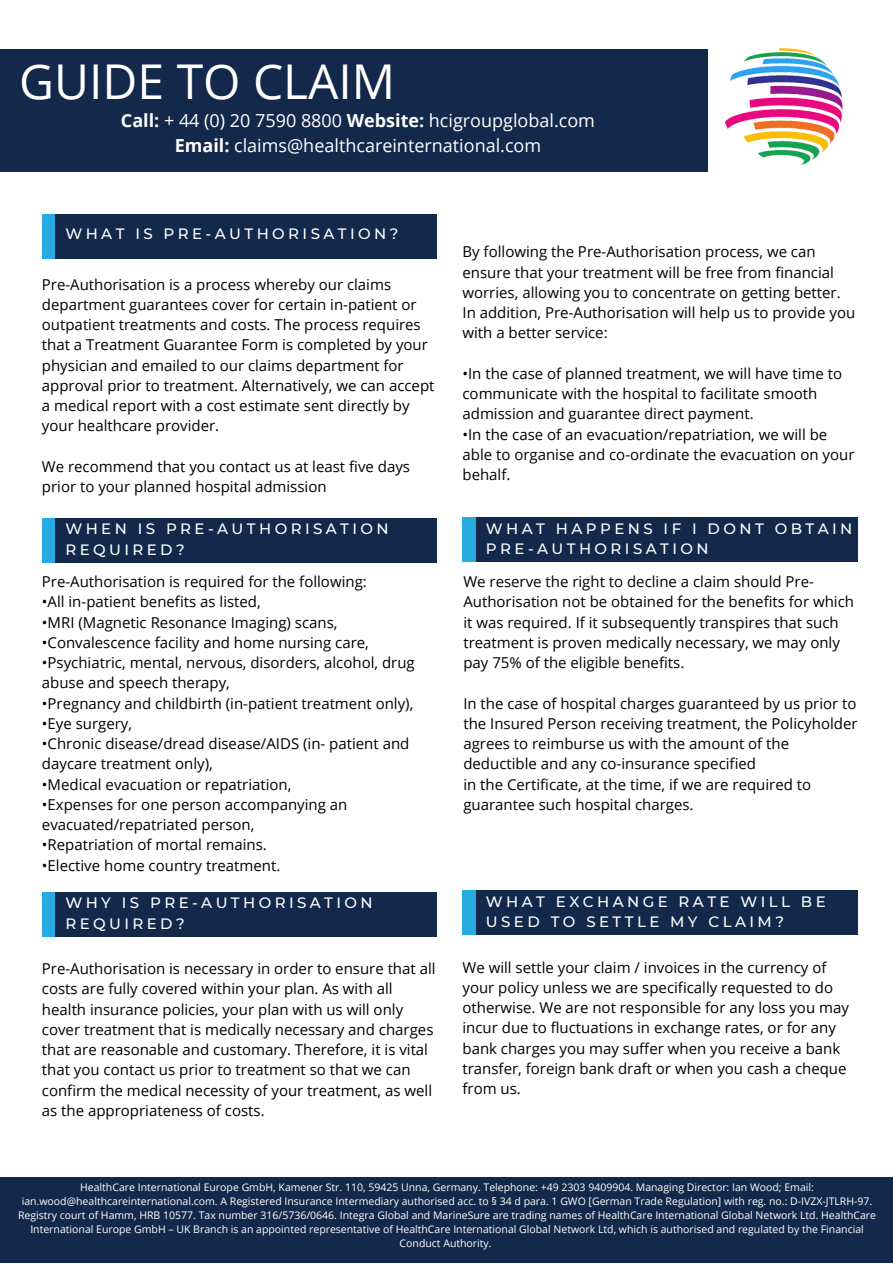
<style>
.page{position:relative;width:893px;height:1264px;background:#fff}
.page>*{position:absolute;margin:0;border:0;box-sizing:border-box;transform-origin:0 0}
.t1{font:48px "Open Sans";color:#fff}
.t2{font:18px/24.8px "Open Sans";color:#fff;text-align:center}
.t3{font:15px/20.2px "Open Sans";color:#000}
.t4{font:500 15px/20.2px "Montserrat";letter-spacing:.23em;color:#fff}
.t5{font:10.5px/14px "Open Sans";color:#fff;text-align:center}
.s1{font-weight:700}
</style>
<div class="page">
<div style="left:0;top:49px;width:707px;height:122px;background:#13294b"></div>
<img style="left:725px;top:49px;width:118px;height:116px">
<div style="left:42px;top:214px;width:30px;height:45px;background:#25aae1"></div>
<div style="left:55px;top:214px;width:382px;height:45px;background:#13294b"></div>
<div style="left:42px;top:518px;width:30px;height:44px;background:#25aae1"></div>
<div style="left:55px;top:518px;width:382px;height:44px;background:#13294b"></div>
<div style="left:42px;top:891px;width:30px;height:45px;background:#25aae1"></div>
<div style="left:55px;top:891px;width:382px;height:45px;background:#13294b"></div>
<div style="left:462px;top:517px;width:30px;height:44px;background:#25aae1"></div>
<div style="left:475px;top:517px;width:382px;height:44px;background:#13294b"></div>
<div style="left:462px;top:890px;width:30px;height:44px;background:#25aae1"></div>
<div style="left:475px;top:890px;width:382px;height:44px;background:#13294b"></div>
<div style="left:0;top:1177px;width:892px;height:85px;background:#13294b"></div>
<h1 class="t1" style="left:19px;top:49px;width:377px">GUIDE TO CLAIM</h1>
<p class="t2" style="left:121px;top:108px;width:475px"><span class="s1">Call:</span> + 44 (0) 20 7590 8800 <span class="s1">Website:</span> hcigroupglobal.com<br><span class="s1">Email:</span> claims@healthcareinternational.com</p>
<p class="t4" style="left:65px;top:223px;width:334px">WHAT IS PRE-AUTHORISATION?</p>
<p class="t3" style="left:42px;top:274px;width:394px">Pre-Authorisation is a process whereby our claims department guarantees cover for certain in-patient or outpatient treatments and costs. The process requires that a Treatment Guarantee Form is completed by your physician and emailed to our claims department for approval prior to treatment. Alternatively, we can accept a medical report with a cost estimate sent directly by your healthcare provider.</p>
<p class="t3" style="left:42px;top:456px;width:369px">We recommend that you contact us at least five days prior to your planned hospital admission</p>
<p class="t4" style="left:65px;top:518px;width:325px">WHEN IS PRE-AUTHORISATION<br>REQUIRED?</p>
<p class="t3" style="left:42px;top:571px;width:326px">Pre-Authorisation is required for the following:</p>
<p class="t3" style="left:42px;top:591px;width:220px">•All in-patient benefits as listed,</p>
<p class="t3" style="left:42px;top:611px;width:297px">•MRI (Magnetic Resonance Imaging) scans,</p>
<p class="t3" style="left:42px;top:632px;width:328px">•Convalescence facility and home nursing care,</p>
<p class="t3" style="left:42px;top:652px;width:374px">•Psychiatric, mental, nervous, disorders, alcohol, drug abuse and speech therapy,</p>
<p class="t3" style="left:42px;top:692px;width:373px">•Pregnancy and childbirth (in-patient treatment only),</p>
<p class="t3" style="left:42px;top:713px;width:92px">•Eye surgery,</p>
<p class="t3" style="left:42px;top:733px;width:369px">•Chronic disease/dread disease/AIDS (in- patient and daycare treatment only),</p>
<p class="t3" style="left:42px;top:773px;width:251px">•Medical evacuation or repatriation,</p>
<p class="t3" style="left:42px;top:794px;width:307px">•Expenses for one person accompanying an evacuated/repatriated person,</p>
<p class="t3" style="left:42px;top:834px;width:226px">•Repatriation of mortal remains.</p>
<p class="t3" style="left:42px;top:854px;width:240px">•Elective home country treatment.</p>
<p class="t4" style="left:65px;top:892px;width:309px">WHY IS PRE-AUTHORISATION<br>REQUIRED?</p>
<p class="t3" style="left:42px;top:958px;width:395px">Pre-Authorisation is necessary in order to ensure that all costs are fully covered within your plan. As with all health insurance policies, your plan with us will only cover treatment that is medically necessary and charges that are reasonable and customary. Therefore, it is vital that you contact us prior to treatment so that we can confirm the medical necessity of your treatment, as well as the appropriateness of costs.</p>
<p class="t3" style="left:462px;top:241px;width:394px">By following the Pre-Authorisation process, we can ensure that your treatment will be free from financial worries, allowing you to concentrate on getting better.<br>In addition, Pre-Authorisation will help us to provide you with a better service:</p>
<p class="t3" style="left:462px;top:363px;width:381px">•In the case of planned treatment, we will have time to communicate with the hospital to facilitate smooth admission and guarantee direct payment.</p>
<p class="t3" style="left:462px;top:423px;width:393px">•In the case of an evacuation/repatriation, we will be able to organise and co-ordinate the evacuation on your behalf.</p>
<p class="t4" style="left:486px;top:518px;width:368px">WHAT HAPPENS IF I DONT OBTAIN<br>PRE-AUTHORISATION</p>
<p class="t3" style="left:463px;top:571px;width:392px">We reserve the right to decline a claim should Pre-Authorisation not be obtained for the benefits for which it was required. If it subsequently transpires that such treatment is proven medically necessary, we may only pay 75% of the eligible benefits.</p>
<p class="t3" style="left:463px;top:692px;width:396px">In the case of hospital charges guaranteed by us prior to the Insured Person receiving treatment, the Policyholder agrees to reimburse us with the amount of the deductible and any co-insurance specified<br>in the Certificate, at the time, if we are required to guarantee such hospital charges.</p>
<p class="t4" style="left:486px;top:890px;width:341px">WHAT EXCHANGE RATE WILL BE<br>USED TO SETTLE MY CLAIM?</p>
<p class="t3" style="left:462px;top:956px;width:388px">We will settle your claim / invoices in the currency of your policy unless we are specifically requested to do otherwise. We are not responsible for any loss you may incur due to fluctuations in exchange rates, or for any bank charges you may suffer when you receive a bank transfer, foreign bank draft or when you cash a cheque from us.</p>
<p class="t5" style="left:18px;top:1179px;width:859px">HealthCare International Europe GmbH, Kamener Str. 110, 59425 Unna, Germany. Telephone: +49 2303 9409904. Managing Director: Ian Wood; Email: ian.wood@healthcareinternational.com. A Registered Insurance Intermediary authorised acc. to § 34 d para. 1 GWO [German Trade Regulation] with reg. no.: D-IVZX-JTLRH-97.<br>Registry court of Hamm, HRB 10577. Tax number 316/5736/0646. Integra Global and MarineSure are trading names of HealthCare International Global Network Ltd. HealthCare International Europe GmbH – UK Branch is an appointed representative of HealthCare International Global Network Ltd, which is authorised and regulated by the Financial Conduct Authority.</p>
</div>
